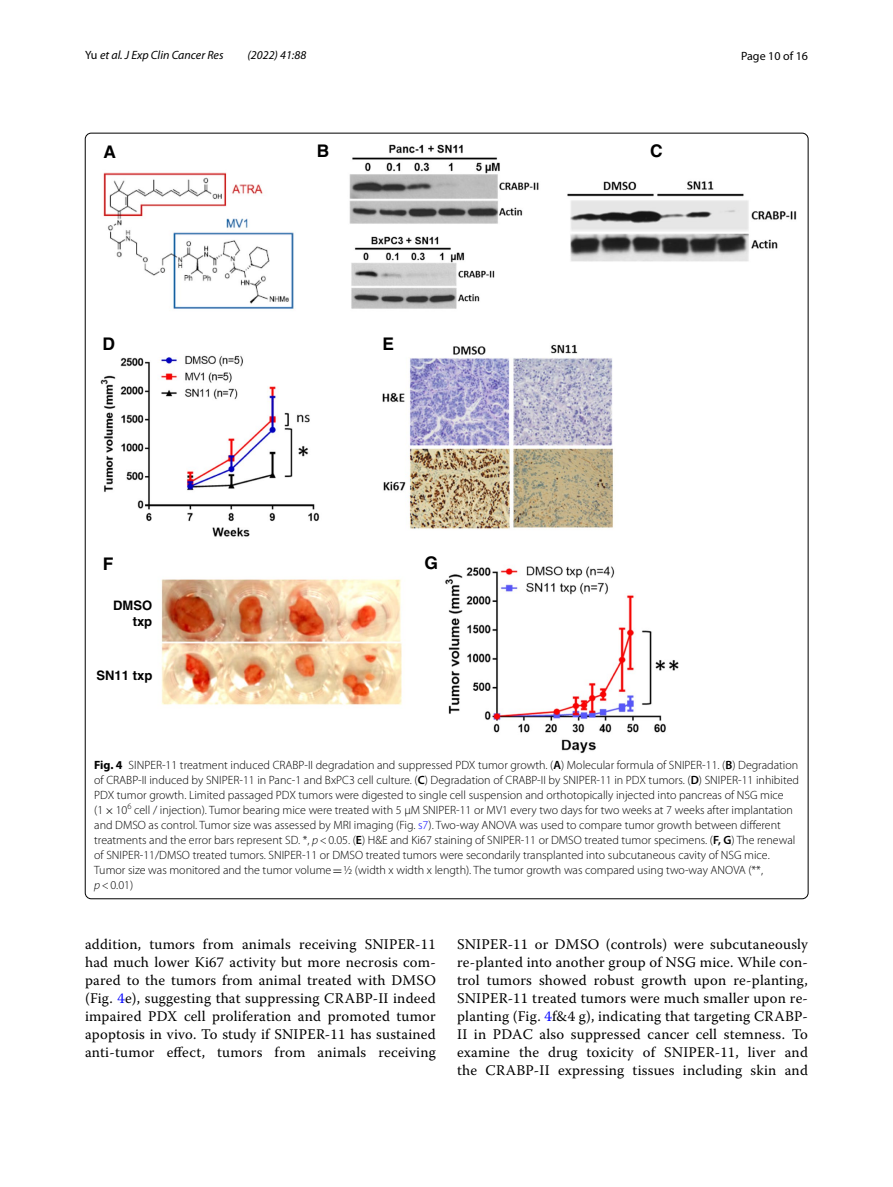
<style>
.page{position:relative;width:893px;height:1187px;background:#fff}
.page>*{position:absolute;margin:0;border:0;box-sizing:border-box;transform-origin:0 0}
.t1{font:17.4px "Helvetica Bold 2";color:#000}
.t2{font:14.7px/18px "Warnock Pro";letter-spacing:.015em;color:#000;text-align:justify}
.t3{font:13.05px/15.6px "Helvetica Bold 2";color:#000;text-align:right}
.t4{font:300 12px/15px "Myriad Pro";color:#000}
.t5{font:italic 12px "Myriad Pro";color:#000}
.t6{font:12px "Myriad Pro";color:#000}
.s1{font-style:normal}
.s2{font-weight:700}
.s3{font-weight:600}
.s4{font-family:"MTSY";font-weight:400}
.s5{color:#00f}
.s6{font-style:italic}
</style>
<div class="page">
<img style="left:100px;top:144px;width:697px;height:609px">
<p class="t5" style="left:85px;top:48px;width:140px"><span class="s1">Yu</span> et al. J Exp Clin Cancer Res</p>
<p class="t5" style="left:248px;top:48px;width:60px">(2022) 41:88</p>
<p class="t6" style="left:741px;top:48px;width:68px">Page 10 of 16</p>
<h1 class="t1" style="left:103px;top:142px;width:14px">A</h1>
<h1 class="t1" style="left:650px;top:140px;width:14px">C</h1>
<h1 class="t1" style="left:317px;top:140px;width:14px">B</h1>
<h1 class="t1" style="left:103px;top:333px;width:14px">D</h1>
<h1 class="t1" style="left:382px;top:333px;width:13px">E</h1>
<h1 class="t1" style="left:103px;top:553px;width:12px">F</h1>
<h1 class="t1" style="left:425px;top:552px;width:15px">G</h1>
<p class="t3" style="left:113px;top:597px;width:41px">DMSO txp</p>
<p class="t3" style="left:96px;top:667px;width:57px">SN11 txp</p>
<p class="t4" style="left:94px;top:757px;width:706px"><span class="s2">Fig. 4</span> SINPER-11 treatment induced CRABP-II degradation and suppressed PDX tumor growth. (<span class="s3">A</span>) Molecular formula of SNIPER-11. (<span class="s3">B</span>) Degradation of CRABP-II induced by SNIPER-11 in Panc-1 and BxPC3 cell culture. (<span class="s3">C</span>) Degradation of CRABP-II by SNIPER-11 in PDX tumors. (<span class="s3">D</span>) SNIPER-11 inhibited PDX tumor growth. Limited passaged PDX tumors were digested to single cell suspension and orthotopically injected into pancreas of NSG mice (1<span class="s4">×</span> -10<sup>6</sup> cell / injection). Tumor bearing mice were treated with 5 µM SNIPER-11 or MV1 every two days for two weeks at 7 weeks after implantation and DMSO as control. Tumor size was assessed by MRI imaging (Fig. <span class="s5">s7</span>). Two-way ANOVA was used to compare tumor growth between different treatments and the error bars represent SD. *, <span class="s6">p</span>&lt;0.05. (<span class="s3">E</span>) H&amp;E and Ki67 staining of SNIPER-11 or DMSO treated tumor specimens. (<span class="s3">F, G</span>) The renewal of SNIPER-11/DMSO treated tumors. SNIPER-11 or DMSO treated tumors were secondarily transplanted into subcutaneous cavity of NSG mice.<br>Tumor size was monitored and the tumor volume<span class="s4">=</span>½ (width x width x length). The tumor growth was compared using two-way ANOVA (**, <span class="s6">p</span>&lt;0.01)</p>
<p class="t2" style="left:85px;top:935px;width:352px">addition, tumors from animals receiving SNIPER-11 had much lower Ki67 activity but more necrosis com&shy;pared to the tumors from animal treated with DMSO (Fig. <span class="s5">4</span>e), suggesting that suppressing CRABP-II indeed impaired PDX cell proliferation and promoted tumor apoptosis in vivo. To study if SNIPER-11 has sustained anti-tumor effect, tumors from animals receiving</p>
<p class="t2" style="left:457px;top:935px;width:352px">SNIPER-11 or DMSO (controls) were subcutaneously re-planted into another group of NSG mice. While con&shy;trol tumors showed robust growth upon re-planting, SNIPER-11 treated tumors were much smaller upon re&shy;planting (Fig. <span class="s5">4</span>f&amp;4 g), indicating that targeting CRABP-II in PDAC also suppressed cancer cell stemness. To examine the drug toxicity of SNIPER-11, liver and the CRABP-II expressing tissues including skin and</p>
</div>
